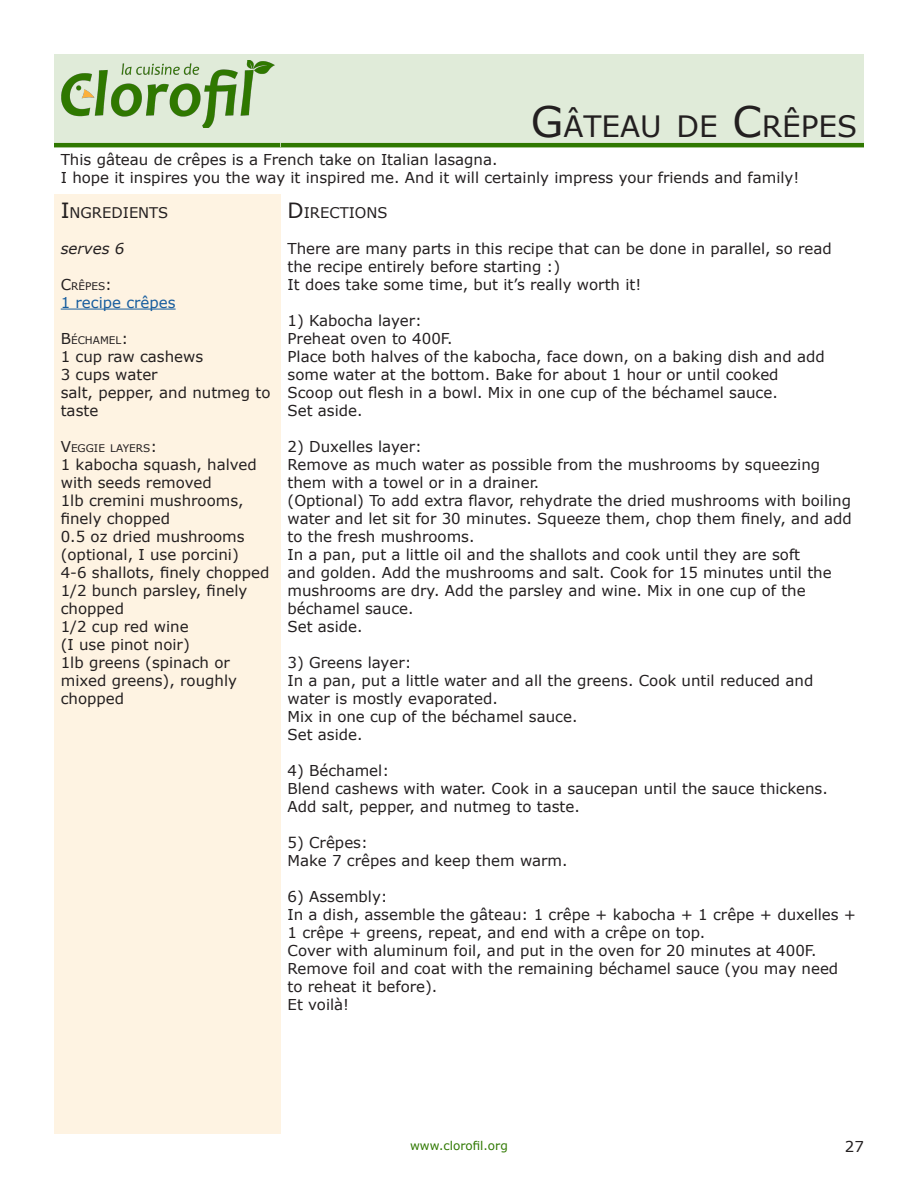
<style>
.page{position:relative;width:918px;height:1188px;background:#fff}
.page>*{position:absolute;margin:0;border:0;box-sizing:border-box;transform-origin:0 0}
.t1{font:29.4px "Verdana";color:#231f20}
.ingredients{font:15px/18px "Verdana";color:#231f20}
.ingredients-2{font:15px "Verdana";color:#175d9e}
.ingredients-3{font:italic 15px "Verdana";color:#231f20}
.ingredients-4{font:14.7px "Verdana";color:#231f20}
.t2{font:12px "Verdana";color:#2f7800}
.ingredients-5{font:10.5px "Verdana";color:#231f20}
.s1{font-size:42px}
.s2{font-size:21px}
.s3{font-size:15px}
</style>
<div class="page">
<div style="left:54px;top:54px;width:227px;height:93px;background:#e0ebd9"></div>
<hr style="left:54px;top:143px;width:227px;height:4px;background:#2f7800">
<img style="left:61px;top:61px;width:213px;height:67px">
<div style="left:54px;top:195px;width:227px;height:939px;background:#fef3e2"></div>
<hr style="left:61px;top:309px;width:115px;height:1px;background:#175d9e">
<div style="left:281px;top:54px;width:583px;height:93px;background:#e0ebd9"></div>
<hr style="left:281px;top:143px;width:583px;height:4px;background:#2f7800">
<p class="t1" style="left:531px;top:106px;width:328px"><span class="s1">G</span>ÂTEAU DE <span class="s1">C</span>RÊPES</p>
<p class="ingredients" style="left:61px;top:150px;width:438px">This gâteau de crêpes is a French take on Italian lasagna.</p>
<p class="ingredients" style="left:61px;top:168px;width:740px">I hope it inspires you the way it inspired me. And it will certainly impress your friends and family!</p>
<p class="ingredients-4" style="left:61px;top:202px;width:109px"><span class="s2">I</span>NGREDIENTS</p>
<p class="ingredients-3" style="left:61px;top:239px;width:65px">serves 6</p>
<p class="ingredients-5" style="left:61px;top:279px;width:53px"><span class="s3">C</span>RÊPES<span class="s3">:</span></p>
<p class="ingredients-2" style="left:61px;top:292px;width:116px">1 recipe crêpes</p>
<p class="ingredients-5" style="left:61px;top:333px;width:69px"><span class="s3">B</span>ÉCHAMEL<span class="s3">:</span></p>
<p class="ingredients" style="left:61px;top:347px;width:144px">1 cup raw cashews</p>
<p class="ingredients" style="left:61px;top:365px;width:98px">3 cups water</p>
<p class="ingredients" style="left:61px;top:383px;width:211px">salt, pepper, and nutmeg to taste</p>
<p class="ingredients-5" style="left:61px;top:441px;width:98px"><span class="s3">V</span>EGGIE LAYERS<span class="s3">:</span></p>
<p class="ingredients" style="left:61px;top:455px;width:198px">1 kabocha squash, halved with seeds removed</p>
<p class="ingredients" style="left:61px;top:491px;width:184px">1lb cremini mushrooms, finely chopped</p>
<p class="ingredients" style="left:61px;top:527px;width:185px">0.5 oz dried mushrooms (optional, I use porcini)</p>
<p class="ingredients" style="left:61px;top:563px;width:210px">4-6 shallots, finely chopped</p>
<p class="ingredients" style="left:61px;top:581px;width:188px">1/2 bunch parsley, finely chopped</p>
<p class="ingredients" style="left:61px;top:617px;width:131px">1/2 cup red wine (I use pinot noir)</p>
<p class="ingredients" style="left:61px;top:653px;width:178px">1lb greens (spinach or mixed greens), roughly chopped</p>
<p class="ingredients-4" style="left:288px;top:202px;width:102px"><span class="s2">D</span>IRECTIONS</p>
<p class="ingredients" style="left:288px;top:239px;width:546px">There are many parts in this recipe that can be done in parallel, so read the recipe entirely before starting :)</p>
<p class="ingredients" style="left:288px;top:275px;width:355px">It does take some time, but it’s really worth it!</p>
<p class="ingredients" style="left:288px;top:311px;width:136px">1) Kabocha layer:</p>
<p class="ingredients" style="left:288px;top:329px;width:167px">Preheat oven to 400F.</p>
<p class="ingredients" style="left:288px;top:347px;width:539px">Place both halves of the kabocha, face down, on a baking dish and add some water at the bottom. Bake for about 1 hour or until cooked</p>
<p class="ingredients" style="left:288px;top:383px;width:492px">Scoop out flesh in a bowl. Mix in one cup of the béchamel sauce.</p>
<p class="ingredients" style="left:288px;top:401px;width:77px">Set aside.</p>
<p class="ingredients" style="left:288px;top:437px;width:136px">2) Duxelles layer:</p>
<p class="ingredients" style="left:288px;top:455px;width:534px">Remove as much water as possible from the mushrooms by squeezing them with a towel or in a drainer.</p>
<p class="ingredients" style="left:288px;top:491px;width:566px;text-align:justify">(Optional) To add extra flavor, rehydrate the dried mushrooms with boiling water and let sit for 30 minutes. Squeeze them, chop them finely, and add to the fresh mushrooms.</p>
<p class="ingredients" style="left:288px;top:545px;width:546px">In a pan, put a little oil and the shallots and cook until they are soft and golden. Add the mushrooms and salt. Cook for 15 minutes until the mushrooms are dry. Add the parsley and wine. Mix in one cup of the béchamel sauce.</p>
<p class="ingredients" style="left:288px;top:617px;width:77px">Set aside.</p>
<p class="ingredients" style="left:288px;top:653px;width:126px">3) Greens layer:</p>
<p class="ingredients" style="left:288px;top:671px;width:527px">In a pan, put a little water and all the greens. Cook until reduced and water is mostly evaporated.</p>
<p class="ingredients" style="left:288px;top:707px;width:291px">Mix in one cup of the béchamel sauce.</p>
<p class="ingredients" style="left:288px;top:725px;width:77px">Set aside.</p>
<p class="ingredients" style="left:288px;top:761px;width:103px">4) Béchamel:</p>
<p class="ingredients" style="left:288px;top:779px;width:542px">Blend cashews with water. Cook in a saucepan until the sauce thickens.<br>Add salt, pepper, and nutmeg to taste.</p>
<p class="ingredients" style="left:288px;top:833px;width:82px">5) Crêpes:</p>
<p class="ingredients" style="left:288px;top:851px;width:282px">Make 7 crêpes and keep them warm.</p>
<p class="ingredients" style="left:288px;top:887px;width:102px">6) Assembly:</p>
<p class="ingredients" style="left:288px;top:905px;width:570px">In a dish, assemble the gâteau: 1 crêpe + kabocha + 1 crêpe + duxelles +<br>1 crêpe + greens, repeat, and end with a crêpe on top.</p>
<p class="ingredients" style="left:288px;top:941px;width:531px">Cover with aluminum foil, and put in the oven for 20 minutes at 400F.</p>
<p class="ingredients" style="left:288px;top:959px;width:552px">Remove foil and coat with the remaining béchamel sauce (you may need to reheat it before).</p>
<p class="ingredients" style="left:288px;top:995px;width:63px">Et voilà!</p>
<p class="t2" style="left:410px;top:1137px;width:99px">www.clorofil.org</p>
<p class="ingredients" style="left:845px;top:1137px;width:21px">27</p>
</div>
